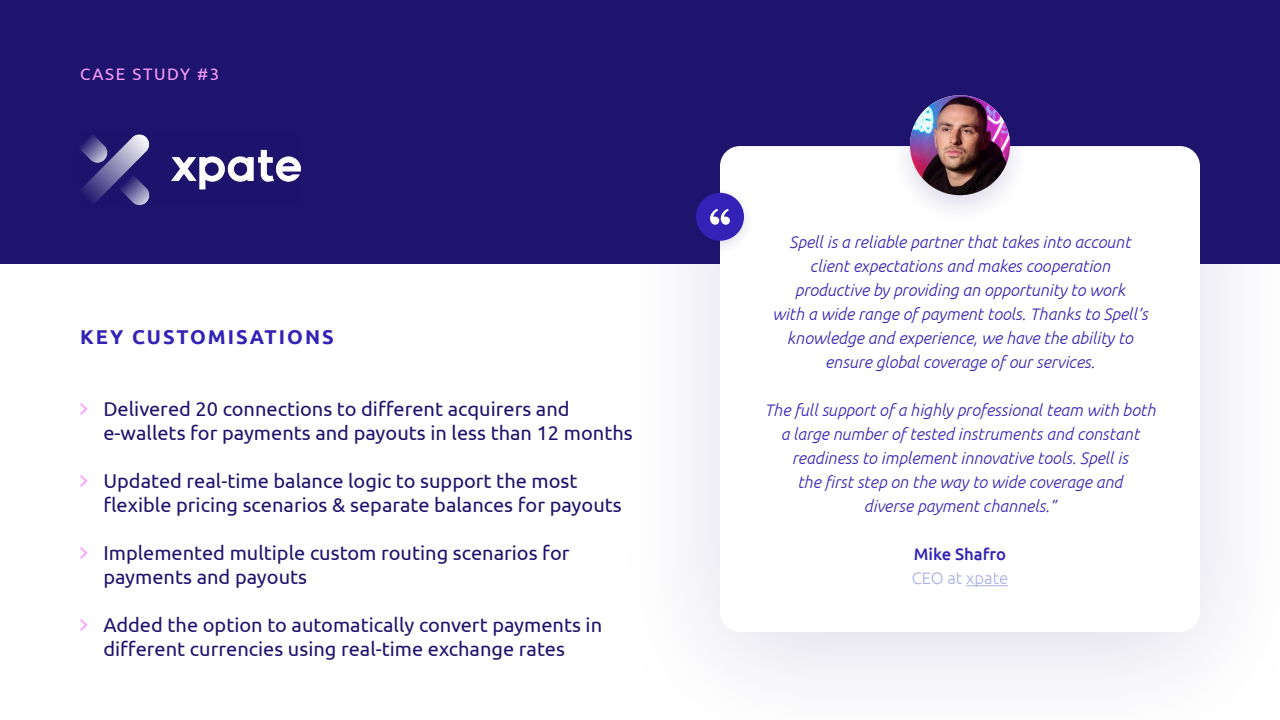
<style>
.page{position:relative;width:1280px;height:720px;background:#fff}
.page>*{position:absolute;margin:0;border:0;box-sizing:border-box;transform-origin:0 0}
.t1{font:20px/24px "Ubuntu";color:#1f146d}
.t2{font:700 20px "Ubuntu";letter-spacing:.1em;color:#3322b5}
.t3{font:italic 300 16.64px/24px "Ubuntu";color:#3322b5;text-align:center}
.t4{font:16.64px "Ubuntu";letter-spacing:.1em;color:#ff9ffe}
.t5{font:500 16.64px "Ubuntu";color:#3322b5}
.t6{font:300 16.64px "Ubuntu";color:#a7adea}
</style>
<div class="page">
<div style="left:0;top:0;width:1280px;height:264px;background:#1f146d"></div>
<svg style="left:80px;top:403px;width:7px;height:12px"></svg>
<svg style="left:80px;top:475px;width:7px;height:12px"></svg>
<svg style="left:80px;top:547px;width:7px;height:12px"></svg>
<svg style="left:80px;top:619px;width:7px;height:12px"></svg>
<div style="left:607px;top:54px;width:673px;height:666px;background:#1f146d;opacity:.15"></div>
<div style="left:720px;top:146px;width:480px;height:486px;background:#fff;border-radius:20px"></div>
<hr style="left:966px;top:585px;width:42px;height:1px;background:#a7adea">
<div style="left:685px;top:186px;width:70px;height:70px;background:#1f146d;opacity:.15"></div>
<div style="left:696px;top:193px;width:48px;height:48px;background:#3322b5;border-radius:50%"></div>
<svg style="left:710px;top:209px;width:20px;height:16px"></svg>
<div style="left:888px;top:83px;width:144px;height:144px;background:#1f146d;opacity:.15"></div>
<img style="left:910px;top:95px;width:100px;height:100px;border-radius:50px">
<img style="left:80px;top:134px;width:221px;height:72px">
<p class="t4" style="left:80px;top:64px;width:141px">CASE STUDY #3</p>
<p class="t2" style="left:80px;top:325px;width:255px">KEY CUSTOMISATIONS</p>
<p class="t1" style="left:103px;top:397px;width:531px">Delivered 20 connections to different acquirers and e-wallets for payments and payouts in less than 12 months</p>
<p class="t1" style="left:103px;top:469px;width:520px">Updated real-time balance logic to support the most flexible pricing scenarios &amp; separate balances for payouts</p>
<p class="t1" style="left:103px;top:541px;width:468px">Implemented multiple custom routing scenarios for payments and payouts</p>
<p class="t1" style="left:103px;top:613px;width:500px">Added the option to automatically convert payments in different currencies using real-time exchange rates</p>
<p class="t3" style="left:772px;top:230px;width:377px">Spell is a reliable partner that takes into account client expectations and makes cooperation productive by providing an opportunity to work<br>with a wide range of payment tools. Thanks to Spell’s knowledge and experience, we have the ability to ensure global coverage of our services.</p>
<p class="t3" style="left:765px;top:398px;width:392px">The full support of a highly professional team with both a large number of tested instruments and constant readiness to implement innovative tools. Spell is<br>the first step on the way to wide coverage and<br>diverse payment channels.”</p>
<p class="t5" style="left:914px;top:544px;width:94px">Mike Shafro</p>
<p class="t6" style="left:912px;top:568px;width:98px">CEO at xpate</p>
</div>
